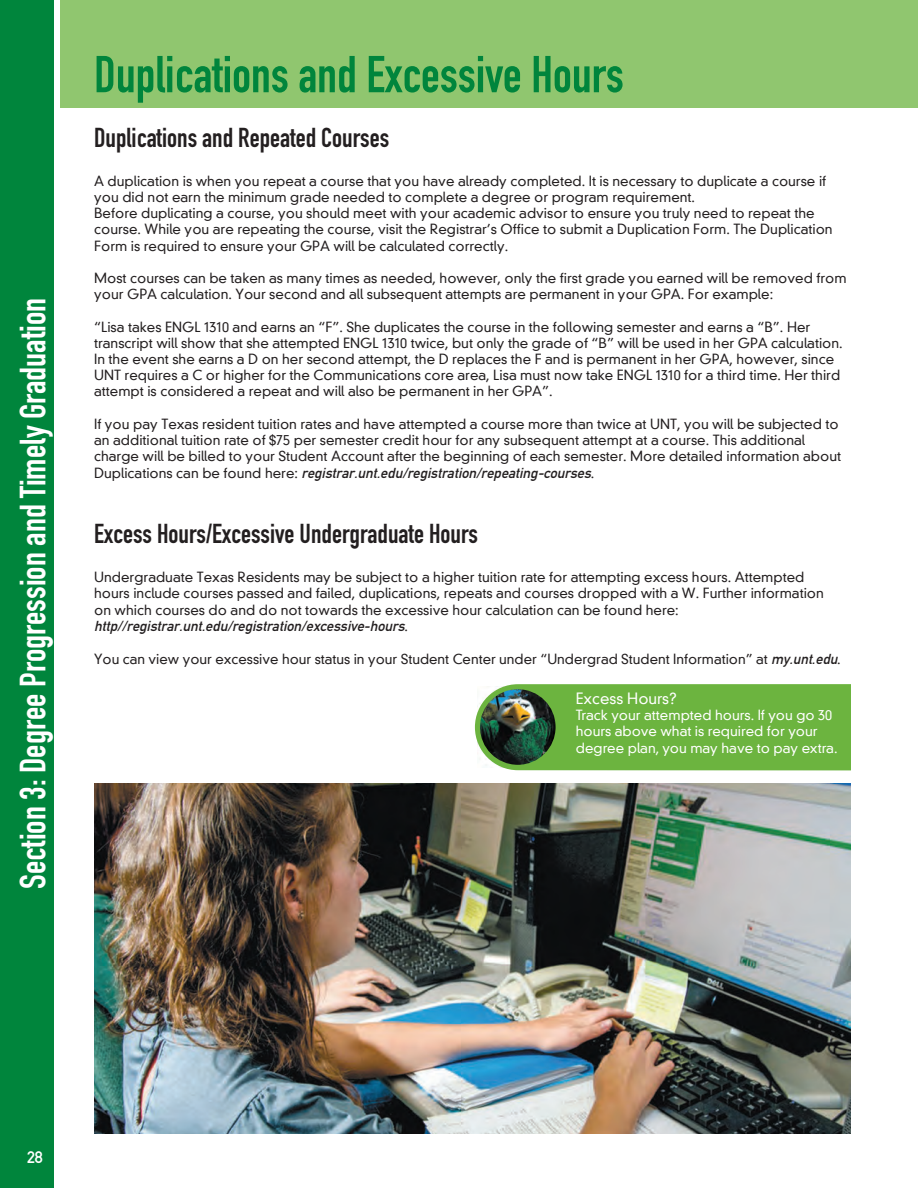
<style>
.page{position:relative;width:918px;height:1188px;background:#fff}
.page>*{position:absolute;margin:0;border:0;box-sizing:border-box;transform-origin:0 0}
.t1{font:51px "DIN Engschrift";color:#00853c}
.t2{font:36px "DIN Engschrift";color:#fff}
.t3{font:27px "DIN Engschrift";color:#231f20}
.t4{font:16.5px "DIN Mittelschrift";color:#fff}
.t5{font:300 15px "DIN Neuzeit Grotesk Std";color:#fff}
.t6{font:italic 14.25px "DIN Mittelschrift";color:#231f20}
.t7{font:300 13.5px/16.2px "DIN Neuzeit Grotesk Std";color:#231f20}
.t8{font:300 13.5px/16.2px "DIN Neuzeit Grotesk Std";color:#fff}
.s1{font-family:"DIN Neuzeit Grotesk Std";font-weight:300;font-style:normal;font-size:13.5px}
.s2{font-family:"DIN Mittelschrift";font-weight:400;font-style:italic;font-size:14.25px}
</style>
<div class="page">
<div style="left:61px;top:0;width:857px;height:108px;background:#90c66f"></div>
<div style="left:0;top:0;width:54px;height:1188px;background:#00853c"></div>
<svg style="left:475px;top:684px;width:375px;height:87px;background:#69a845"></svg>
<img style="left:94px;top:783px;width:756px;height:351px">
<h2 class="t2" style="left:12px;top:889px;width:593px;rotate:-90deg">Section 3: Degree Progression and Timely Graduation</h2>
<h1 class="t1" style="left:94px;top:44px;width:531px">Duplications and Excessive Hours</h1>
<h3 class="t3" style="left:94px;top:121px;width:297px">Duplications and Repeated Courses</h3>
<p class="t7" style="left:94px;top:173px;width:740px">A duplication is when you repeat a course that you have already completed. It is necessary to duplicate a course if you did not earn the minimum grade needed to complete a degree or program requirement.<br>Before duplicating a course, you should meet with your academic advisor to ensure you truly need to repeat the course. While you are repeating the course, visit the Registrar’s Office to submit a Duplication Form. The Duplication Form is required to ensure your GPA will be calculated correctly.</p>
<p class="t7" style="left:94px;top:270px;width:754px">Most courses can be taken as many times as needed, however, only the first grade you earned will be removed from your GPA calculation. Your second and all subsequent attempts are permanent in your GPA. For example:</p>
<p class="t7" style="left:94px;top:319px;width:750px">“Lisa takes ENGL 1310 and earns an “F”. She duplicates the course in the following semester and earns a “B”. Her transcript will show that she attempted ENGL 1310 twice, but only the grade of “B” will be used in her GPA calculation.<br>In the event she earns a D on her second attempt, the D replaces the F and is permanent in her GPA, however, since UNT requires a C or higher for the Communications core area, Lisa must now take ENGL 1310 for a third time. Her third attempt is considered a repeat and will also be permanent in her GPA”.</p>
<p class="t7" style="left:94px;top:416px;width:748px">If you pay Texas resident tuition rates and have attempted a course more than twice at UNT, you will be subjected to an additional tuition rate of $75 per semester credit hour for any subsequent attempt at a course. This additional charge will be billed to your Student Account after the beginning of each semester. More detailed information about</p>
<p class="t6" style="left:94px;top:465px;width:502px"><span class="s1">D u p l i c a t i o n s c a n b e f o u n d h e r e :</span> registrar.unt.edu/registration/repeating-courses<span class="s1">.</span></p>
<h3 class="t3" style="left:94px;top:518px;width:385px">Excess Hours/Excessive Undergraduate Hours</h3>
<p class="t7" style="left:94px;top:569px;width:731px">Undergraduate Texas Residents may be subject to a higher tuition rate for attempting excess hours. Attempted hours include courses passed and failed, duplications, repeats and courses dropped with a W. Further information on which courses do and do not towards the excessive hour calculation can be found here:</p>
<p class="t6" style="left:94px;top:618px;width:316px">http//registrar.unt.edu/registration/excessive-hours<span class="s1">.</span></p>
<p class="t7" style="left:94px;top:651px;width:748px">You can view your excessive hour status in your Student Center under “Undergrad Student Information” at <span class="s2">my.unt.edu</span>.</p>
<p class="t5" style="left:576px;top:689px;width:103px">Excess Hours?</p>
<p class="t8" style="left:576px;top:707px;width:263px">Track your attempted hours. If you go 30 hours above what is required for your degree plan, you may have to pay extra.</p>
<p class="t4" style="left:27px;top:1147px;width:17px">28</p>
</div>
